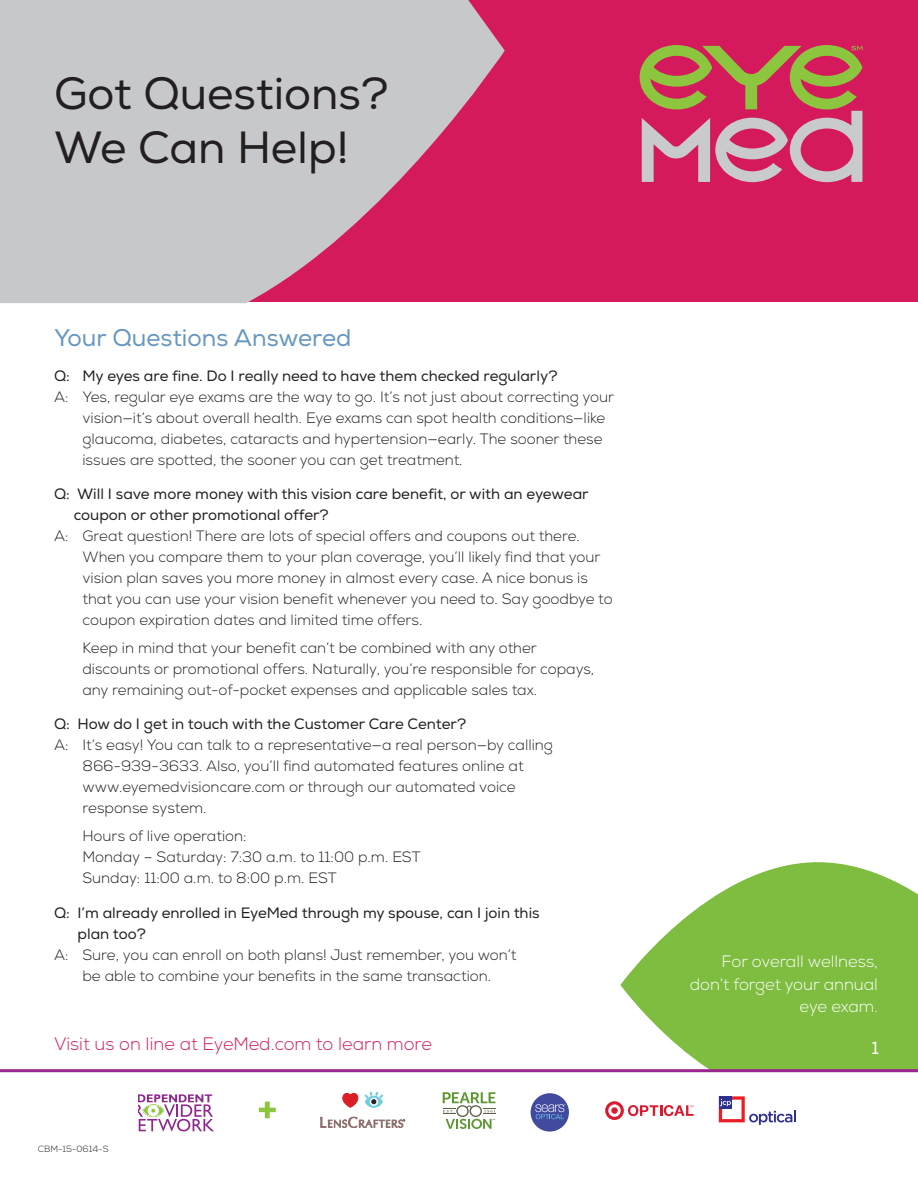
<style>
.page{position:relative;width:918px;height:1188px;background:#fff}
.page>*{position:absolute;margin:0;border:0;box-sizing:border-box;transform-origin:0 0}
.t1{font:45px/54px "Nexa";color:#231f20}
.t2{font:24px "Nexa";color:#6697bf}
.t3{font:300 18px "Nexa";color:#d5195d}
.t4{font:18px "Nexa";color:#fff}
.t5{font:300 16.5px/22.5px "Nexa";color:#fff;text-align:right}
.t6{font:300 15px/21px "Nexa";color:#231f20}
.t7{font:15px/21px "Nexa";color:#231f20}
.t8{font:300 9px "Nexa";color:#231f20}
</style>
<div class="page">
<svg style="left:620px;top:862px;width:298px;height:207px;fill:#7fbd41"></svg>
<div style="left:1px;top:0;width:917px;height:302px;background:#d5195d"></div>
<svg style="left:0;top:0;width:505px;height:303px;fill:#c7c8cb"></svg>
<svg style="left:640px;top:45px;width:222px;height:137px"></svg>
<hr style="left:0;top:1069px;width:918px;height:3px;background:#9b258f">
<svg style="left:719px;top:1096px;width:77px;height:29px"></svg>
<svg style="left:605px;top:1101px;width:89px;height:19px"></svg>
<svg style="left:443px;top:1092px;width:53px;height:37px"></svg>
<svg style="left:259px;top:1102px;width:17px;height:16px"></svg>
<svg style="left:139px;top:1094px;width:75px;height:37px"></svg>
<svg style="left:321px;top:1117px;width:84px;height:11px"></svg>
<svg style="left:343px;top:1093px;width:15px;height:14px"></svg>
<svg style="left:365px;top:1092px;width:18px;height:15px"></svg>
<div style="left:531px;top:1093px;width:38px;height:39px;background:#424a9f;border-radius:50%"></div>
<svg style="left:535px;top:1104px;width:30px;height:15px"></svg>
<h1 class="t1" style="left:54px;top:68px;width:336px">Got Questions?<br>We Can Help!</h1>
<h2 class="t2" style="left:54px;top:323px;width:299px">Your Questions Answered</h2>
<p class="t7" style="left:54px;top:365px;width:505px">Q: My eyes are fine. Do I really need to have them checked regularly?</p>
<p class="t6" style="left:82px;top:386px;width:533px;text-indent:-28px">A: Yes, regular eye exams are the way to go. It’s not just about correcting your vision—it’s about overall health. Eye exams can spot health conditions—like glaucoma, diabetes, cataracts and hypertension—early. The sooner these issues are spotted, the sooner you can get treatment.</p>
<p class="t7" style="left:74px;top:484px;width:516px;text-indent:-20px">Q: Will I save more money with this vision care benefit, or with an eyewear coupon or other promotional offer?</p>
<p class="t6" style="left:82px;top:526px;width:532px;text-indent:-28px">A: Great question! There are lots of special offers and coupons out there.<br>When you compare them to your plan coverage, you’ll likely find that your vision plan saves you more money in almost every case. A nice bonus is that you can use your vision benefit whenever you need to. Say goodbye to coupon expiration dates and limited time offers.</p>
<p class="t6" style="left:82px;top:638px;width:513px">Keep in mind that your benefit can’t be combined with any other discounts or promotional offers. Naturally, you’re responsible for copays, any remaining out-of-pocket expenses and applicable sales tax.</p>
<p class="t7" style="left:54px;top:714px;width:414px">Q: How do I get in touch with the Customer Care Center?</p>
<p class="t6" style="left:82px;top:735px;width:472px;text-indent:-28px">A: It’s easy! You can talk to a representative—a real person—by calling 866-939-3633. Also, you’ll find automated features online at www.eyemedvisioncare.com or through our automated voice response system.</p>
<p class="t6" style="left:82px;top:826px;width:340px">Hours of live operation:<br>Monday – Saturday: 7:30 a.m. to 11:00 p.m. EST<br>Sunday: 11:00 a.m. to 8:00 p.m. EST</p>
<p class="t7" style="left:78px;top:902px;width:464px;text-indent:-24px">Q: I’m already enrolled in EyeMed through my spouse, can I join this plan too?</p>
<p class="t6" style="left:54px;top:944px;width:464px;text-align:center">A: Sure, you can enroll on both plans! Just remember, you won’t be able to combine your benefits in the same transaction.</p>
<p class="t5" style="left:690px;top:951px;width:190px">For overall wellness, don’t forget your annual eye exam.</p>
<p class="t4" style="left:871px;top:1037px;width:9px">1</p>
<p class="t3" style="left:54px;top:1034px;width:380px">Visit us on line at EyeMed.com to learn more</p>
<p class="t8" style="left:38px;top:1143px;width:72px">CBM-15-0614-S</p>
</div>
